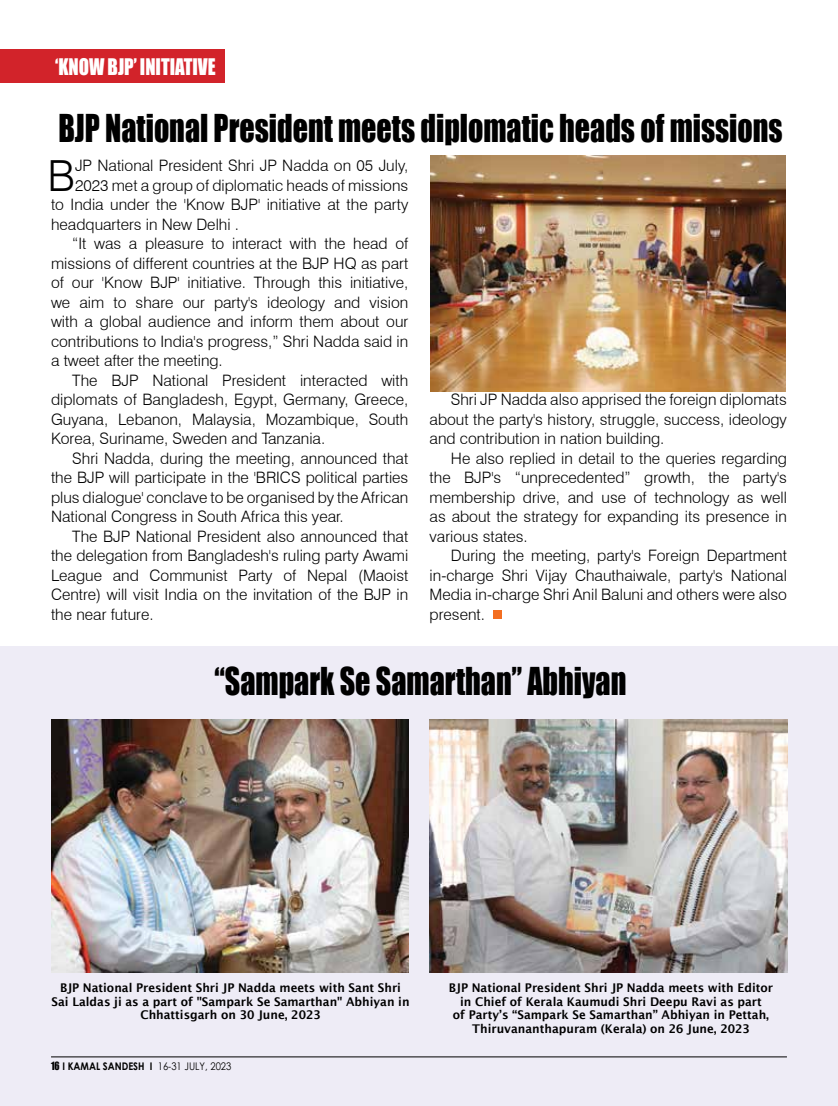
<style>
.page{position:relative;width:838px;height:1106px;background:#fff}
.page>*{position:absolute;margin:0;border:0;box-sizing:border-box;transform-origin:0 0}
.t1{font:300 42.9px "Swiss 721 BT";color:#000}
.t2{font:35.25px "Impact";color:#000;scale:.85 1}
.t3{font:21px "Impact";color:#fff;scale:.9 1}
.t4{font:300 15.75px/19.5px "Swiss 721 BT";color:#000;text-align:justify}
.t5{font:600 12px/13.5px "Lucida Sans";color:#000;text-align:center;scale:.96 1}
.t6{font:700 10.5px "Century Gothic";color:#000;scale:.9 1}
.s1{font-family:"Impact";font-weight:400}
.s2{font-weight:400}
</style>
<div class="page">
<div style="left:0;top:646px;width:838px;height:460px;background:#eeecf6"></div>
<hr style="left:51px;top:1056px;width:736px;height:1px;background:#000">
<img style="left:430px;top:155px;width:356px;height:237px">
<img style="left:51px;top:719px;width:357px;height:253px">
<img style="left:430px;top:719px;width:357px;height:253px">
<div style="left:493px;top:609px;width:9px;height:9px;background:#f36e21"></div>
<div style="left:0;top:49px;width:224px;height:34px;background:#d2232a"></div>
<h3 class="t3" style="left:55px;top:50px;width:180px">‘Know BJP’ initiative</h3>
<h2 class="t2" style="left:58px;top:101px;width:853px">BJP National President meets diplomatic heads of missions</h2>
<h1 class="t1" style="left:48px;top:149px;width:29px">B</h1>
<p class="t4" style="left:75px;top:156px;width:335px">JP National President Shri JP Nadda on 05 July,</p>
<p class="t4" style="left:75px;top:175px;width:335px">2023 met a group of diplomatic heads of missions</p>
<p class="t4" style="left:51px;top:195px;width:359px">to India under the 'Know BJP' initiative at the party</p>
<p class="t4" style="left:51px;top:214px;width:189px">headquarters in New Delhi .</p>
<p class="t4" style="left:72px;top:234px;width:337px">“It was a pleasure to interact with the head of</p>
<p class="t4" style="left:51px;top:253px;width:359px">missions of different countries at the BJP HQ as part</p>
<p class="t4" style="left:51px;top:273px;width:359px">of our 'Know BJP' initiative. Through this initiative,</p>
<p class="t4" style="left:51px;top:292px;width:359px">we aim to share our party's ideology and vision</p>
<p class="t4" style="left:51px;top:312px;width:359px">with a global audience and inform them about our</p>
<p class="t4" style="left:51px;top:331px;width:359px">contributions to India's progress,” Shri Nadda said in</p>
<p class="t4" style="left:51px;top:351px;width:173px">a tweet after the meeting.</p>
<p class="t4" style="left:72px;top:370px;width:337px">The BJP National President interacted with</p>
<p class="t4" style="left:51px;top:390px;width:359px">diplomats of Bangladesh, Egypt, Germany, Greece,</p>
<p class="t4" style="left:51px;top:409px;width:359px">Guyana, Lebanon, Malaysia, Mozambique, South</p>
<p class="t4" style="left:51px;top:429px;width:276px">Korea, Suriname, Sweden and Tanzania.</p>
<p class="t4" style="left:72px;top:448px;width:337px">Shri Nadda, during the meeting, announced that</p>
<p class="t4" style="left:51px;top:468px;width:359px">the BJP will participate in the 'BRICS political parties</p>
<p class="t4" style="left:51px;top:487px;width:359px">plus dialogue' conclave to be organised by the African</p>
<p class="t4" style="left:51px;top:506px;width:294px">National Congress in South Africa this year.</p>
<p class="t4" style="left:72px;top:526px;width:337px">The BJP National President also announced that</p>
<p class="t4" style="left:51px;top:545px;width:359px">the delegation from Bangladesh's ruling party Awami</p>
<p class="t4" style="left:51px;top:565px;width:359px">League and Communist Party of Nepal (Maoist</p>
<p class="t4" style="left:51px;top:584px;width:359px">Centre) will visit India on the invitation of the BJP in</p>
<p class="t4" style="left:51px;top:604px;width:104px">the near future.</p>
<p class="t4" style="left:429px;top:389px;width:359px;text-indent:21px">Shri JP Nadda also apprised the foreign diplomats about the party's history, struggle, success, ideology and contribution in nation building.</p>
<p class="t4" style="left:429px;top:448px;width:359px;text-indent:21px">He also replied in detail to the queries regarding the BJP's “unprecedented” growth, the party's membership drive, and use of technology as well as about the strategy for expanding its presence in various states.</p>
<p class="t4" style="left:429px;top:545px;width:359px;text-indent:21px">During the meeting, party's Foreign Department in-charge Shri Vijay Chauthaiwale, party's National Media in-charge Shri Anil Baluni and others were also present.</p>
<h2 class="t2" style="left:215px;top:653px;width:486px">“Sampark Se Samarthan” Abhiyan</h2>
<p class="t5" style="left:52px;top:981px;width:374px">BJP National President Shri JP Nadda meets with Sant Shri<br>Sai Laldas ji as a part of "Sampark Se Samarthan" Abhiyan in<br>Chhattisgarh on 30 June, 2023</p>
<p class="t5" style="left:449px;top:981px;width:339px">BJP National President Shri JP Nadda meets with Editor in Chief of Kerala Kaumudi Shri Deepu Ravi as part<br>of Party’s “Sampark Se Samarthan” Abhiyan in Pettah, Thiruvananthapuram (Kerala) on 26 June, 2023</p>
<p class="t6" style="left:51px;top:1058px;width:202px"><span class="s1">16</span> I KAMAL SANDESH I <span class="s2">16-31 July, 2023</span></p>
</div>
